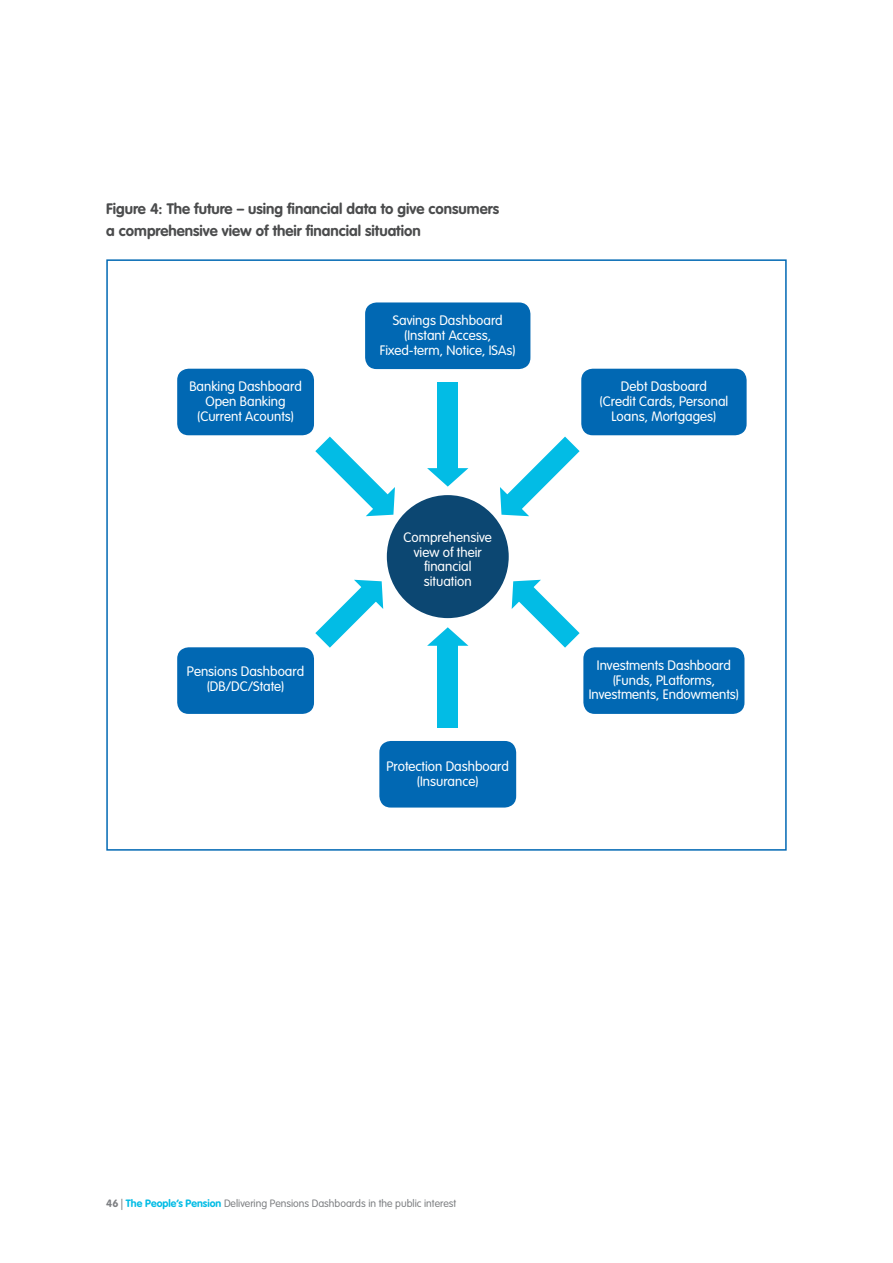
<style>
.page{position:relative;width:893px;height:1263px;background:#fff}
.page>*{position:absolute;margin:0;border:0;box-sizing:border-box;transform-origin:0 0}
.t1{font:700 15px/22.5px "VAG Rounded Std";color:#4b4c4d}
.Copy{font:300 13.5px/14.9px "VAG Rounded Std";color:#fff;text-align:center}
.t2{font:300 10.5px "VAG Rounded Std";color:#7e8083}
.s1{font-weight:700}
.s2{font-weight:700;color:#02bce5}
</style>
<div class="page">
<div style="left:177px;top:369px;width:137px;height:66px;background:#0168b3;border-radius:11px"></div>
<div style="left:365px;top:302px;width:165px;height:67px;background:#0168b3;border-radius:11px"></div>
<div style="left:581px;top:369px;width:166px;height:66px;background:#0168b3;border-radius:11px"></div>
<div style="left:583px;top:647px;width:161px;height:67px;background:#0168b3;border-radius:11px"></div>
<div style="left:379px;top:741px;width:137px;height:66px;background:#0168b3;border-radius:11px"></div>
<div style="left:177px;top:647px;width:137px;height:67px;background:#0168b3;border-radius:11px"></div>
<svg style="left:315px;top:580px;width:68px;height:68px"></svg>
<svg style="left:512px;top:580px;width:68px;height:68px"></svg>
<svg style="left:427px;top:468px;width:41px;height:19px"></svg>
<div style="left:437px;top:382px;width:21px;height:92px;background:#02bce5"></div>
<svg style="left:315px;top:437px;width:80px;height:79px"></svg>
<svg style="left:500px;top:437px;width:80px;height:79px"></svg>
<svg style="left:427px;top:627px;width:41px;height:19px"></svg>
<div style="left:437px;top:640px;width:21px;height:87px;background:#02bce5"></div>
<div style="left:387px;top:495px;width:122px;height:123px;background:#0c4772;border-radius:50%"></div>
<h3 class="t1" style="left:106px;top:198px;width:394px">Figure 4: The future – using financial data to give consumers a comprehensive view of their financial situation</h3>
<p class="Copy" style="left:189px;top:379px;width:114px">Banking Dashboard<br>Open Banking (Current Acounts)</p>
<p class="Copy" style="left:187px;top:664px;width:119px">Pensions Dashboard (DB/DC/State)</p>
<p class="Copy" style="left:380px;top:313px;width:137px">Savings Dashboard (Instant Access,<br>Fixed-term, Notice, ISAs)</p>
<p class="Copy" style="left:404px;top:530px;width:90px">Comprehensive view of their financial situation</p>
<p class="Copy" style="left:386px;top:759px;width:124px">Protection Dashboard (Insurance)</p>
<p class="Copy" style="left:600px;top:379px;width:130px">Debt Dasboard<br>(Credit Cards, Personal<br>Loans, Mortgages)</p>
<p class="Copy" style="left:589px;top:658px;width:152px">Investments Dashboard (Funds, PLatforms,<br>Investments, Endowments)</p>
<p class="t2" style="left:106px;top:1197px;width:351px"><span class="s1">46</span> | <span class="s2">The People’s Pension</span> Delivering Pensions Dashboards in the public interest</p>
</div>
